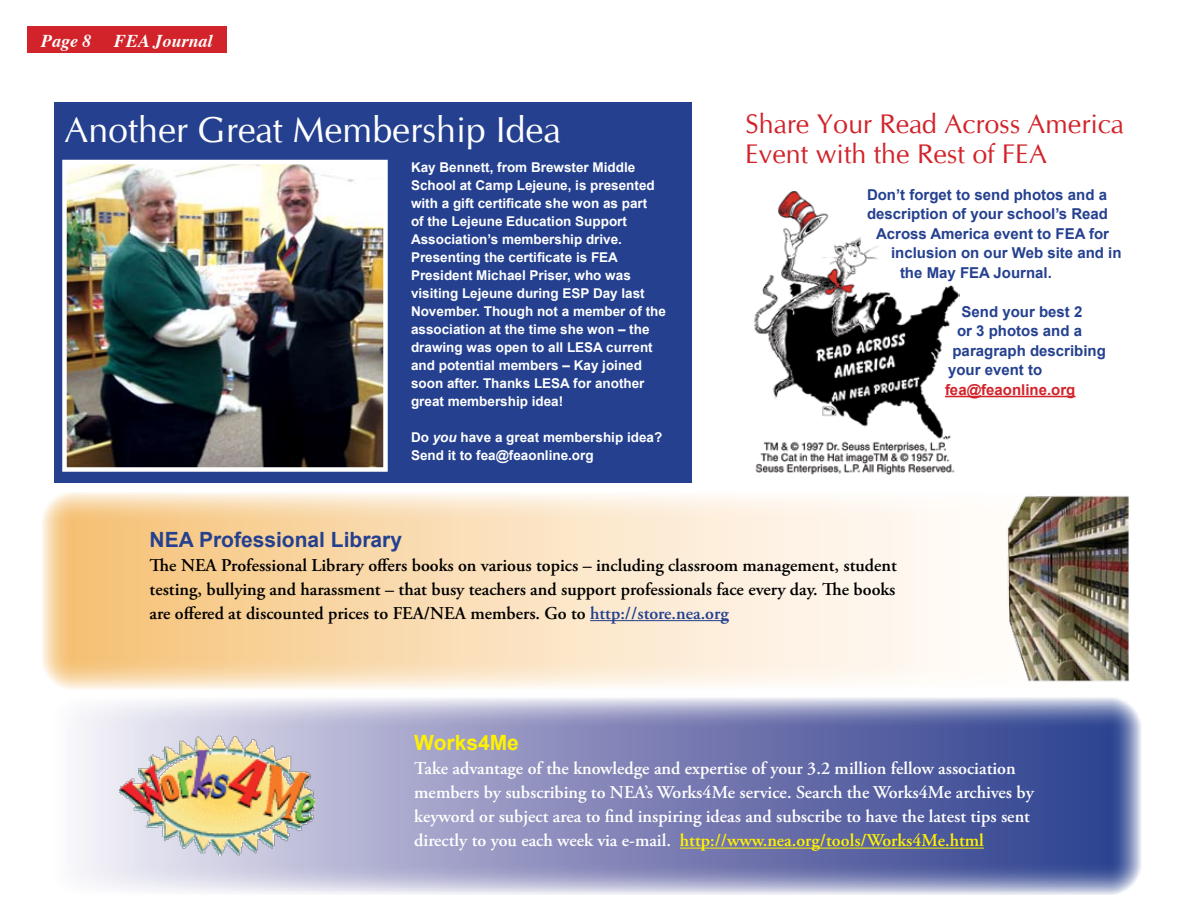
<style>
.page{position:relative;width:1188px;height:918px;background:#fff}
.page>*{position:absolute;margin:0;border:0;box-sizing:border-box;transform-origin:0 0}
.t1{font:36px "CG Omega";color:#fff}
.t2{font:27px/30px "CG Omega";color:#d2232a}
.t3{font:700 21px "Arial";color:#24408f}
.t4{font:700 21px "Arial";color:#fff200}
.t5{font:600 18px/24px "Adobe Garamond Pro";color:#fff}
.t6{font:600 18px/24px "Adobe Garamond Pro";color:#000;text-align:justify}
.t7{font:italic 700 18px "Times";color:#fff}
.t8{font:700 15px "Arial";color:#24408f}
.t9{font:700 15px "Arial";color:#d2232a}
.t10{font:700 13.5px/18px "Arial";color:#fff}
.s1{font-style:italic}
.s2{color:#24408f}
.s3{color:#fff200}
</style>
<div class="page">
<div style="left:54px;top:102px;width:637px;height:381px;background:#24408f"></div>
<svg style="left:78px;top:697px;width:1063px;height:198px;background:#8e93c0"></svg>
<svg style="left:42px;top:492px;width:916px;height:197px;background:#fae3c2"></svg>
<div style="left:27px;top:26px;width:200px;height:27px;background:#d2232a"></div>
<hr style="left:590px;top:620px;width:139px;height:1px;background:#24408f">
<hr style="left:680px;top:848px;width:304px;height:1px;background:#fff200">
<img style="left:1006px;top:496px;width:123px;height:186px">
<img style="left:120px;top:736px;width:195px;height:120px">
<img style="left:67px;top:165px;width:316px;height:302px">
<div style="left:62px;top:160px;width:326px;height:312px;border:4px solid #fff"></div>
<img style="left:754px;top:190px;width:206px;height:285px">
<hr style="left:945px;top:396px;width:130px;height:1px;background:#d2232a">
<h3 class="t7" style="left:41px;top:24px;width:52px">Page 8</h3>
<h3 class="t7" style="left:114px;top:24px;width:100px">FEA Journal</h3>
<h1 class="t1" style="left:64px;top:110px;width:498px">Another Great Membership Idea</h1>
<p class="t10" style="left:411px;top:158px;width:257px">Kay Bennett, from Brewster Middle School at Camp Lejeune, is presented with a gift certificate she won as part<br>of the Lejeune Education Support Association’s membership drive.<br>Presenting the certificate is FEA President Michael Priser, who was visiting Lejeune during ESP Day last November. Though not a member of the association at the time she won – the drawing was open to all LESA current and potential members – Kay joined soon after. Thanks LESA for another great membership idea!</p>
<p class="t10" style="left:411px;top:428px;width:253px">Do <span class="s1">you</span> have a great membership idea?<br>Send it to fea@feaonline.org</p>
<h2 class="t2" style="left:745px;top:109px;width:380px">Share Your Read Across America<br>Event with the Rest of FEA</h2>
<p class="t8" style="left:867px;top:186px;width:242px">Don’t forget to send photos and a</p>
<p class="t8" style="left:867px;top:206px;width:243px">description of your school’s Read</p>
<p class="t8" style="left:876px;top:225px;width:235px">Across America event to FEA for</p>
<p class="t8" style="left:891px;top:245px;width:232px">inclusion on our Web site and in</p>
<p class="t8" style="left:900px;top:264px;width:153px">the May FEA Journal.</p>
<p class="t8" style="left:962px;top:303px;width:122px">Send your best 2</p>
<p class="t8" style="left:957px;top:323px;width:127px">or 3 photos and a</p>
<p class="t8" style="left:952px;top:342px;width:155px">paragraph describing</p>
<p class="t8" style="left:948px;top:362px;width:96px">your event to</p>
<p class="t9" style="left:945px;top:381px;width:132px">fea@feaonline.org</p>
<h3 class="t3" style="left:150px;top:528px;width:254px">NEA Professional Library</h3>
<p class="t6" style="left:150px;top:553px;width:749px">The NEA Professional Library offers books on various topics – including classroom management, student testing, bullying and harassment – that busy teachers and support professionals face every day. The books are offered at discounted prices to FEA/NEA members. Go to <span class="s2">http://store.nea.org</span></p>
<h3 class="t4" style="left:414px;top:731px;width:106px">Works4Me</h3>
<p class="t5" style="left:414px;top:757px;width:621px">Take advantage of the knowledge and expertise of your 3.2 million fellow association members by subscribing to NEA’s Works4Me service. Search the Works4Me archives by keyword or subject area to find inspiring ideas and subscribe to have the latest tips sent directly to you each week via e-mail. <span class="s3">http://www.nea.org/tools/Works4Me.html</span></p>
</div>
